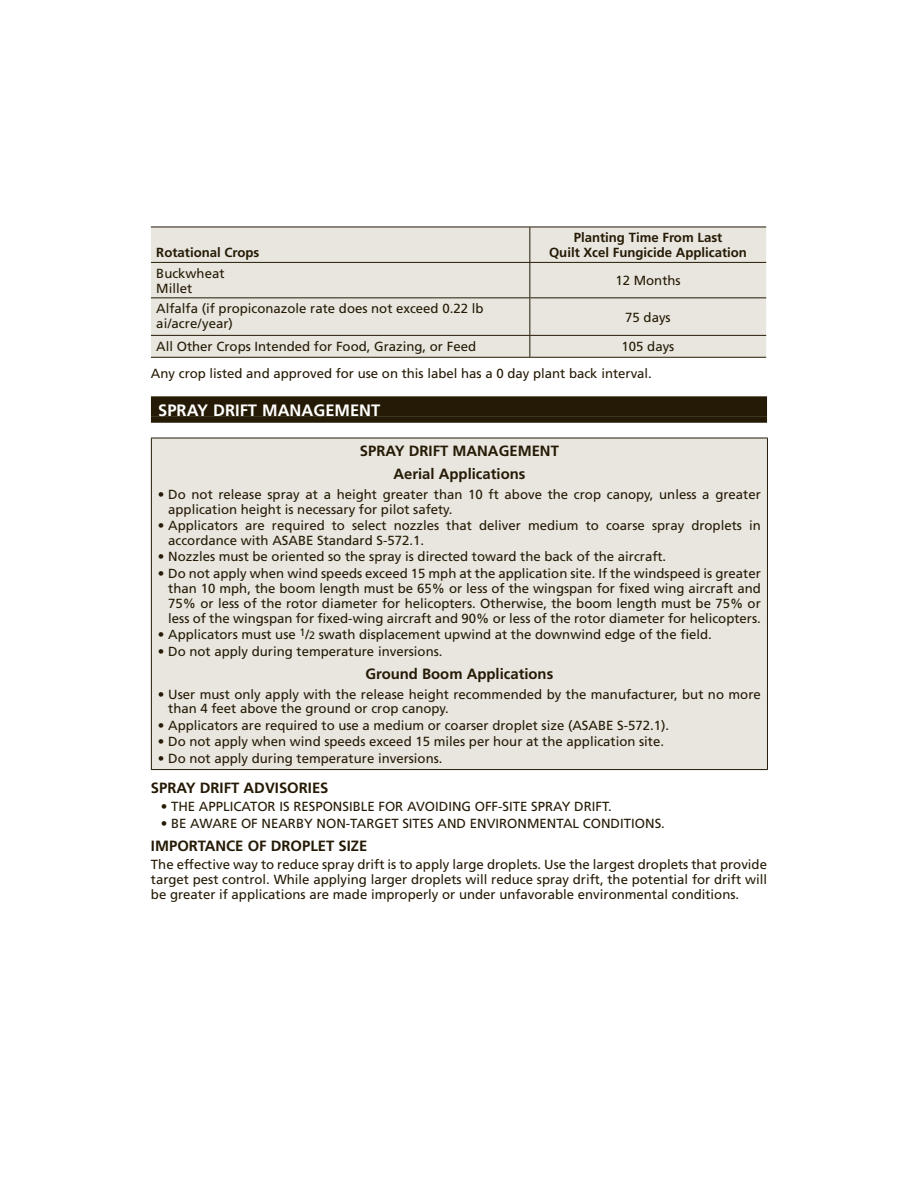
<style>
.page{position:relative;width:918px;height:1188px;background:#fff}
.page>*{position:absolute;margin:0;border:0;box-sizing:border-box;transform-origin:0 0}
.t1{font:700 16.5px "Frutiger LT Std";color:#fff}
.t2{font:700 14.85px/23.1px "Frutiger LT Std";color:#251a05;text-align:center}
.t3{font:13.2px/14.9px "Frutiger LT Std";color:#251a05}
.t4{font:700 13.2px/14.9px "Frutiger LT Std";color:#251a05;text-align:center}
.s1{font-size:10.8px}
</style>
<div class="page">
<div style="left:151px;top:396px;width:616px;height:20px;background:#251a05"></div>
<div style="left:151px;top:416px;width:616px;height:7px;background:#251a05"></div>
<div style="left:151px;top:228px;width:615px;height:129px;background:#e8e6df"></div>
<hr style="left:151px;top:227px;width:615px;height:1px;background:#251a05">
<hr style="left:529px;top:227px;width:1px;height:35px;background:#251a05">
<hr style="left:151px;top:262px;width:615px;height:1px;background:#251a05">
<hr style="left:529px;top:263px;width:1px;height:34px;background:#251a05">
<hr style="left:151px;top:297px;width:615px;height:1px;background:#251a05">
<hr style="left:529px;top:298px;width:1px;height:37px;background:#251a05">
<hr style="left:151px;top:335px;width:615px;height:1px;background:#251a05">
<svg style="left:529px;top:336px;width:1px;height:21px"></svg>
<hr style="left:151px;top:357px;width:615px;height:1px;background:#251a05">
<div style="left:151px;top:438px;width:616px;height:332px;background:#e8e6df"></div>
<hr style="left:151px;top:438px;width:617px;height:1px;background:#251a05">
<hr style="left:151px;top:438px;width:1px;height:331px;background:#251a05">
<hr style="left:767px;top:438px;width:1px;height:331px;background:#251a05">
<hr style="left:151px;top:769px;width:617px;height:1px;background:#251a05">
<p class="t4" style="left:156px;top:246px;width:105px">Rotational Crops</p>
<p class="t4" style="left:549px;top:231px;width:200px">Planting Time From Last<br>Quilt Xcel Fungicide Application</p>
<p class="t3" style="left:156px;top:266px;width:70px">Buckwheat<br>Millet</p>
<p class="t3" style="left:615px;top:274px;width:67px">12 Months</p>
<p class="t3" style="left:156px;top:302px;width:329px">Alfalfa (if propiconazole rate does not exceed 0.22 lb ai/acre/year)</p>
<p class="t3" style="left:625px;top:310px;width:47px">75 days</p>
<p class="t3" style="left:156px;top:340px;width:321px">All Other Crops Intended for Food, Grazing, or Feed</p>
<p class="t3" style="left:151px;top:334px;width:525px;line-height:26.8px;text-indent:471px">105 days<br>Any crop listed and approved for use on this label has a 0 day plant back interval.</p>
<p class="t1" style="left:158px;top:402px;width:224px">SPRAY DRIFT MANAGEMENT</p>
<p class="t2" style="left:360px;top:440px;width:201px">SPRAY DRIFT MANAGEMENT<br>Aerial Applications</p>
<p class="t3" style="left:168px;top:487px;width:594px;text-indent:-10px">• Do not release spray at a height greater than 10 ft above the crop canopy, unless a greater application height is necessary for pilot safety.</p>
<p class="t3" style="left:168px;top:519px;width:594px;text-indent:-10px">• Applicators are required to select nozzles that deliver medium to coarse spray droplets in accordance with ASABE Standard S-572.1.</p>
<p class="t3" style="left:158px;top:550px;width:510px">• Nozzles must be oriented so the spray is directed toward the back of the aircraft.</p>
<p class="t3" style="left:168px;top:567px;width:594px;text-align:justify;text-indent:-10px">• Do not apply when wind speeds exceed 15 mph at the application site. If the windspeed is greater than 10 mph, the boom length must be 65% or less of the wingspan for fixed wing aircraft and 75% or less of the rotor diameter for helicopters. Otherwise, the boom length must be 75% or less of the wingspan for fixed-wing aircraft and 90% or less of the rotor diameter for helicopters.</p>
<p class="t3" style="left:158px;top:628px;width:555px">• Applicators must use <sup>1</sup>/<span class="s1">2</span> swath displacement upwind at the downwind edge of the field.</p>
<p class="t3" style="left:158px;top:644px;width:286px">• Do not apply during temperature inversions.</p>
<p class="t2" style="left:366px;top:663px;width:189px">Ground Boom Applications</p>
<p class="t3" style="left:168px;top:687px;width:594px;text-indent:-10px">• User must only apply with the release height recommended by the manufacturer, but no more than 4 feet above the ground or crop canopy.</p>
<p class="t3" style="left:158px;top:719px;width:513px">• Applicators are required to use a medium or coarser droplet size (ASABE S-572.1).</p>
<p class="t3" style="left:158px;top:735px;width:508px">• Do not apply when wind speeds exceed 15 miles per hour at the application site.</p>
<p class="t3" style="left:158px;top:752px;width:286px">• Do not apply during temperature inversions.</p>
<p class="t2" style="left:151px;top:777px;width:179px">SPRAY DRIFT ADVISORIES</p>
<p class="t3" style="left:161px;top:800px;width:453px">• THE APPLICATOR IS RESPONSIBLE FOR AVOIDING OFF-SITE SPRAY DRIFT.</p>
<p class="t3" style="left:161px;top:816px;width:506px">• BE AWARE OF NEARBY NON-TARGET SITES AND ENVIRONMENTAL CONDITIONS.</p>
<p class="t2" style="left:151px;top:835px;width:218px">IMPORTANCE OF DROPLET SIZE</p>
<p class="t3" style="left:151px;top:858px;width:618px;text-align:justify">The effective way to reduce spray drift is to apply large droplets. Use the largest droplets that provide target pest control. While applying larger droplets will reduce spray drift, the potential for drift will be greater if applications are made improperly or under unfavorable environmental conditions.</p>
</div>
